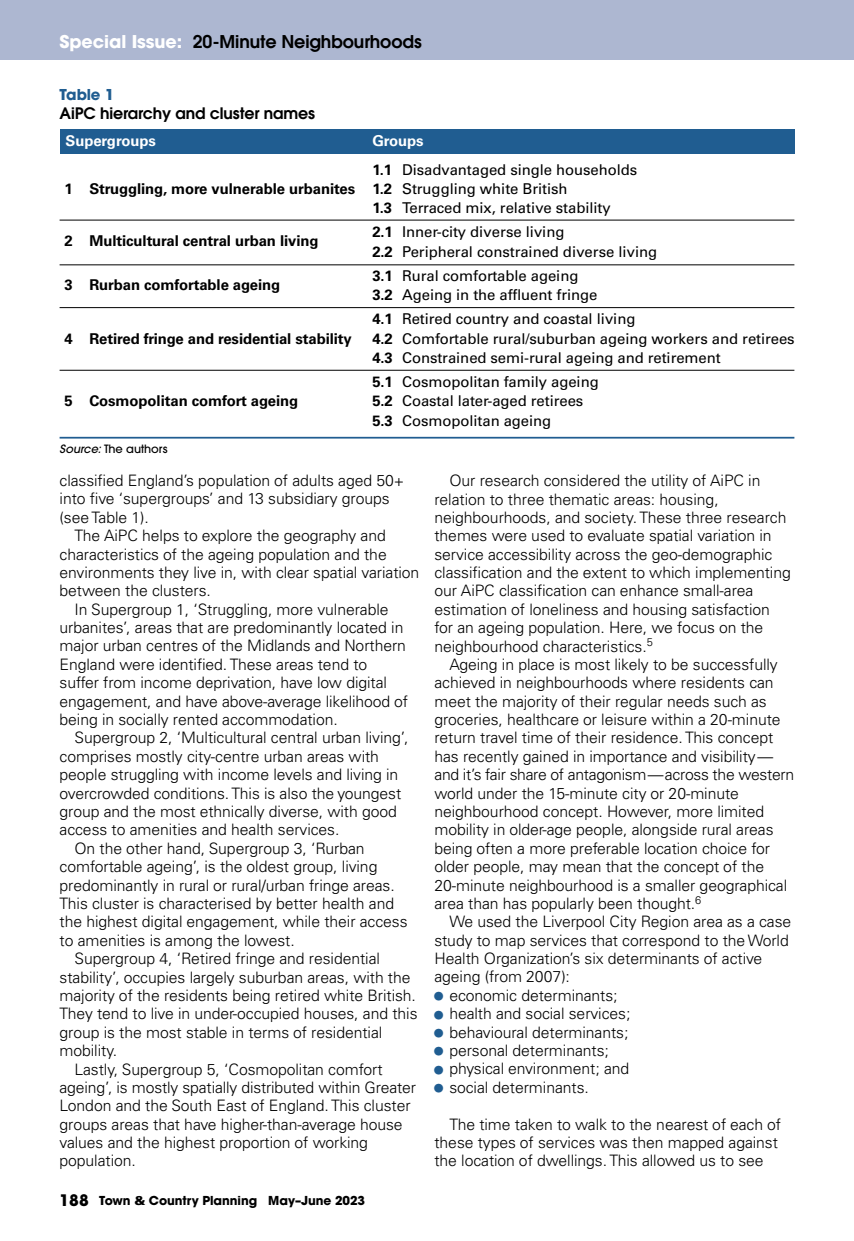
<style>
.page{position:relative;width:854px;height:1241px;background:#fff}
.page>*{position:absolute;margin:0;border:0;box-sizing:border-box;transform-origin:0 0}
.t1{font:600 17.5px "ITC Avant Garde Pro";letter-spacing:-.005em;color:#000}
.t2{font:300 15.75px/18.4px "Univers LT Pro 45";letter-spacing:-.005em;color:#000}
.t3{font:600 15.75px "ITC Avant Garde Pro";letter-spacing:-.005em;color:#000}
.t4{font:14.88px/19.2px "Univers LT Pro 55 Roman";letter-spacing:-.005em;color:#000}
.t5{font:700 14.88px "Univers LT Pro 65";letter-spacing:-.005em;color:#000}
.t6{font:700 14.88px "Univers LT Pro 65";letter-spacing:-.005em;color:#fff}
.t7{font:700 14.88px "ITC Avant Garde Pro";letter-spacing:-.01em;color:#205d91}
.t8{font:700 12.25px "ITC Avant Garde Pro";letter-spacing:-.005em;color:#000}
.t9{font:500 11.38px "ITC Avant Garde Pro";letter-spacing:-.005em;color:#000}
.s1{font-weight:700;color:#fff}
.s2{font-family:"Univers LT Pro 65";font-weight:700}
.s3{font-style:italic}
.s4{font-size:15.75px}
.s5{font-family:"Univers LT Pro 75";font-weight:900}
.s6{font-family:"Univers LT Pro 55 Roman";font-weight:400;font-size:24.5px;color:#205d91}
</style>
<div class="page">
<div style="left:0;top:0;width:853px;height:60px;background:#adb7d1"></div>
<div style="left:60px;top:129px;width:734px;height:25px;background:#205d91"></div>
<hr style="left:60px;top:437px;width:734px;height:1px;background:#205d91">
<hr style="left:60px;top:370px;width:734px;height:1px;background:#000">
<hr style="left:60px;top:307px;width:734px;height:1px;background:#000">
<hr style="left:60px;top:264px;width:734px;height:1px;background:#000">
<hr style="left:60px;top:220px;width:734px;height:1px;background:#000">
<p class="t1" style="left:60px;top:30px;width:363px"><span class="s1">Special Issue:</span> 20-Minute Neighbourhoods</p>
<p class="t7" style="left:60px;top:84px;width:56px">Table 1</p>
<p class="t3" style="left:60px;top:103px;width:257px">AiPC hierarchy and cluster names</p>
<p class="t6" style="left:65px;top:130px;width:92px">Supergroups</p>
<p class="t6" style="left:372px;top:130px;width:53px">Groups</p>
<p class="t4" style="left:372px;top:159px;width:266px"><span class="s2">1.1</span> Disadvantaged single households<br><span class="s2">1.2</span> Struggling white British<br><span class="s2">1.3</span> Terraced mix, relative stability</p>
<p class="t4" style="left:372px;top:222px;width:286px"><span class="s2">2.1</span> Inner-city diverse living<br><span class="s2">2.2</span> Peripheral constrained diverse living</p>
<p class="t4" style="left:372px;top:265px;width:226px"><span class="s2">3.1</span> Rural comfortable ageing<br><span class="s2">3.2</span> Ageing in the affluent fringe</p>
<p class="t4" style="left:372px;top:309px;width:423px"><span class="s2">4.1</span> Retired country and coastal living<br><span class="s2">4.2</span> Comfortable rural/suburban ageing workers and retirees<br><span class="s2">4.3</span> Constrained semi-rural ageing and retirement</p>
<p class="t4" style="left:372px;top:371px;width:228px"><span class="s2">5.1</span> Cosmopolitan family ageing<br><span class="s2">5.2</span> Coastal later-aged retirees<br><span class="s2">5.3</span> Cosmopolitan ageing</p>
<p class="t5" style="left:64px;top:178px;width:292px">1 Struggling, more vulnerable urbanites</p>
<p class="t5" style="left:64px;top:230px;width:255px">2 Multicultural central urban living</p>
<p class="t5" style="left:64px;top:274px;width:217px">3 Rurban comfortable ageing</p>
<p class="t5" style="left:64px;top:328px;width:289px">4 Retired fringe and residential stability</p>
<p class="t5" style="left:64px;top:390px;width:235px">5 Cosmopolitan comfort ageing</p>
<p class="t9" style="left:60px;top:441px;width:109px"><span class="s3">Source:</span> The authors</p>
<p class="t2" style="left:60px;top:470px;width:346px">classified England’s population of adults aged 50+ into five ‘supergroups’ and 13 subsidiary groups (see Table 1).</p>
<p class="t2" style="left:74px;top:526px;width:313px">The AiPC helps to explore the geography and</p>
<p class="t2" style="left:60px;top:544px;width:328px">characteristics of the ageing population and the</p>
<p class="t2" style="left:60px;top:562px;width:361px">environments they live in, with clear spatial variation</p>
<p class="t2" style="left:60px;top:581px;width:153px">between the clusters.</p>
<p class="t2" style="left:74px;top:599px;width:315px">In Supergroup 1, ‘Struggling, more vulnerable</p>
<p class="t2" style="left:60px;top:617px;width:345px">urbanites’, areas that are predominantly located in</p>
<p class="t2" style="left:60px;top:636px;width:348px">major urban centres of the Midlands and Northern</p>
<p class="t2" style="left:60px;top:654px;width:309px">England were identified. These areas tend to</p>
<p class="t2" style="left:60px;top:673px;width:329px">suffer from income deprivation, have low digital</p>
<p class="t2" style="left:60px;top:691px;width:350px">engagement, and have above-average likelihood of</p>
<p class="t2" style="left:60px;top:709px;width:280px">being in socially rented accommodation.</p>
<p class="t2" style="left:74px;top:728px;width:335px">Supergroup 2, ‘Multicultural central urban living’,</p>
<p class="t2" style="left:60px;top:746px;width:321px">comprises mostly city-centre urban areas with</p>
<p class="t2" style="left:60px;top:765px;width:340px">people struggling with income levels and living in</p>
<p class="t2" style="left:60px;top:783px;width:343px">overcrowded conditions. This is also the youngest</p>
<p class="t2" style="left:60px;top:801px;width:339px">group and the most ethnically diverse, with good</p>
<p class="t2" style="left:60px;top:820px;width:281px">access to amenities and health services.</p>
<p class="t2" style="left:74px;top:838px;width:291px">On the other hand, Supergroup 3, ‘Rurban</p>
<p class="t2" style="left:60px;top:856px;width:319px">comfortable ageing’, is the oldest group, living</p>
<p class="t2" style="left:60px;top:875px;width:336px">predominantly in rural or rural/urban fringe areas.</p>
<p class="t2" style="left:60px;top:893px;width:336px">This cluster is characterised by better health and</p>
<p class="t2" style="left:60px;top:912px;width:349px">the highest digital engagement, while their access</p>
<p class="t2" style="left:60px;top:930px;width:236px">to amenities is among the lowest.</p>
<p class="t2" style="left:74px;top:948px;width:307px">Supergroup 4, ‘Retired fringe and residential</p>
<p class="t2" style="left:60px;top:967px;width:352px">stability’, occupies largely suburban areas, with the</p>
<p class="t2" style="left:60px;top:985px;width:358px">majority of the residents being retired white British.</p>
<p class="t2" style="left:60px;top:1003px;width:359px">They tend to live in under-occupied houses, and this</p>
<p class="t2" style="left:60px;top:1022px;width:324px">group is the most stable in terms of residential</p>
<p class="t2" style="left:60px;top:1040px;width:59px">mobility.</p>
<p class="t2" style="left:74px;top:1059px;width:309px">Lastly, Supergroup 5, ‘Cosmopolitan comfort</p>
<p class="t2" style="left:60px;top:1077px;width:358px">ageing’, is mostly spatially distributed within Greater</p>
<p class="t2" style="left:60px;top:1095px;width:352px">London and the South East of England. This cluster</p>
<p class="t2" style="left:60px;top:1114px;width:344px">groups areas that have higher-than-average house</p>
<p class="t2" style="left:60px;top:1132px;width:310px">values and the highest proportion of working</p>
<p class="t2" style="left:60px;top:1151px;width:78px">population.</p>
<p class="t8" style="left:60px;top:1192px;width:307px"><span class="s4">188</span> Town <span class="s5">&amp;</span> Country Planning May–June 2023</p>
<p class="t2" style="left:434px;top:471px;width:358px;text-indent:15px">Our research considered the utility of AiPC in relation to three thematic areas: housing, neighbourhoods, and society. These three research themes were used to evaluate spatial variation in service accessibility across the geo-demographic classification and the extent to which implementing our AiPC classification can enhance small-area estimation of loneliness and housing satisfaction for an ageing population. Here, we focus on the neighbourhood characteristics.<sup>5</sup></p>
<p class="t2" style="left:434px;top:654px;width:361px;text-indent:15px">Ageing in place is most likely to be successfully achieved in neighbourhoods where residents can meet the majority of their regular needs such as groceries, healthcare or leisure within a 20-minute return travel time of their residence. This concept has recently gained in importance and visibility— and it’s fair share of antagonism—across the western world under the 15-minute city or 20-minute neighbourhood concept. However, more limited mobility in older-age people, alongside rural areas being often a more preferable location choice for older people, may mean that the concept of the 20-minute neighbourhood is a smaller geographical area than has popularly been thought.<sup>6</sup></p>
<p class="t2" style="left:434px;top:911px;width:358px;text-indent:15px">We used the Liverpool City Region area as a case study to map services that correspond to the World Health Organization’s six determinants of active ageing (from 2007):</p>
<p class="t2" style="left:434px;top:985px;width:185px"><span class="s6">•</span> economic determinants;</p>
<p class="t2" style="left:434px;top:1003px;width:197px"><span class="s6">•</span> health and social services;</p>
<p class="t2" style="left:434px;top:1022px;width:195px"><span class="s6">•</span> behavioural determinants;</p>
<p class="t2" style="left:434px;top:1040px;width:176px"><span class="s6">•</span> personal determinants;</p>
<p class="t2" style="left:434px;top:1058px;width:196px"><span class="s6">•</span> physical environment; and</p>
<p class="t2" style="left:434px;top:1077px;width:156px"><span class="s6">•</span> social determinants.</p>
<p class="t2" style="left:434px;top:1114px;width:348px;text-indent:15px">The time taken to walk to the nearest of each of these types of services was then mapped against the location of dwellings. This allowed us to see</p>
</div>
